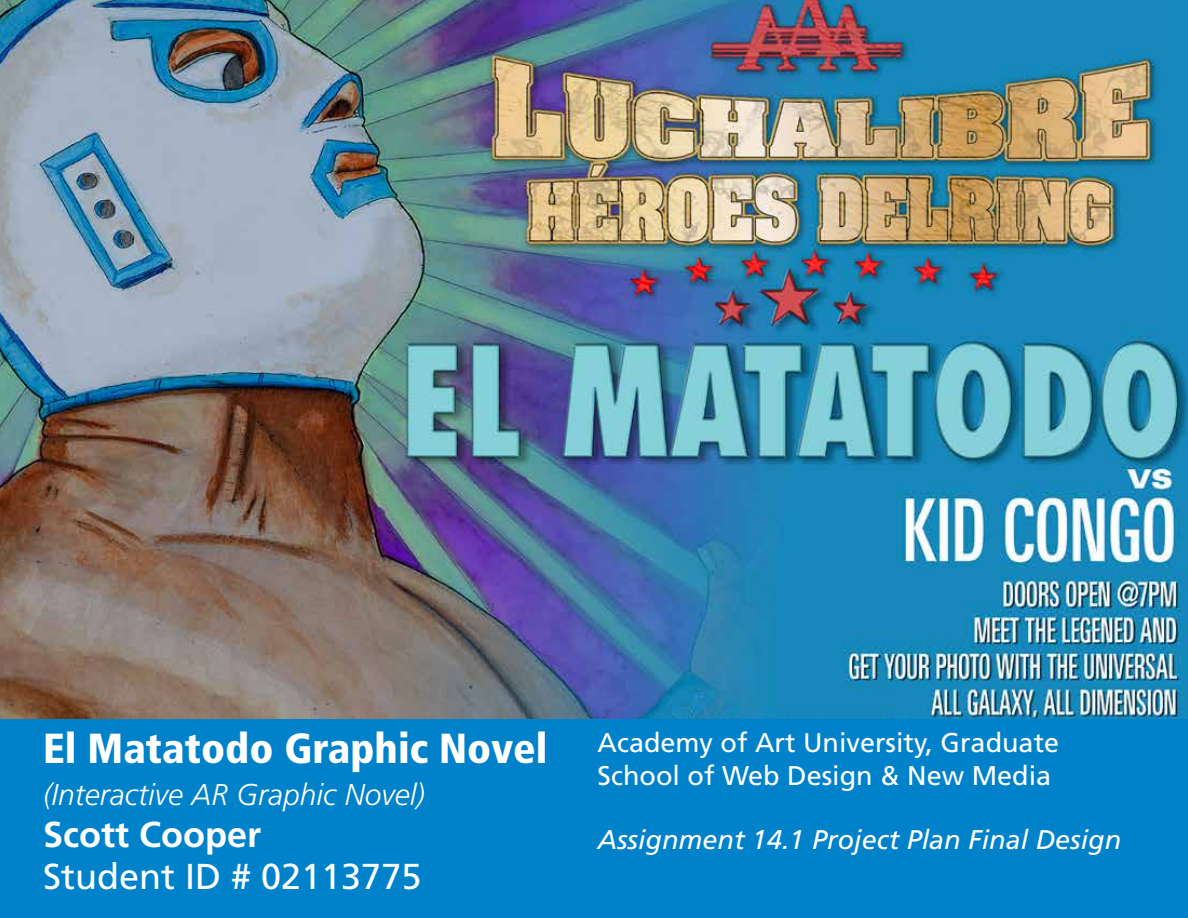
<style>
.page{position:relative;width:1188px;height:918px;background:#fff}
.page>*{position:absolute;margin:0;border:0;box-sizing:border-box;transform-origin:0 0}
.t1{font:900 condensed 42px "Frutiger LT Std";color:#fff}
.t2{font:36px "Frutiger LT Std";color:#fff}
.t3{font:700 36px "Frutiger LT Std";color:#fff}
.t4{font:italic 300 30px "Frutiger LT Std";color:#fff}
.t5{font:27px/33px "Frutiger LT Std";color:#fff}
.t6{font:italic 27px "Frutiger LT Std";color:#fff}
</style>
<div class="page">
<img style="left:0;top:0;width:1188px;height:720px">
<div style="left:0;top:720px;width:1188px;height:198px;background:#0082cb"></div>
<h1 class="t1" style="left:43px;top:723px;width:506px">El Matatodo Graphic Novel</h1>
<p class="t4" style="left:43px;top:778px;width:383px">(Interactive AR Graphic Novel)</p>
<h2 class="t3" style="left:43px;top:813px;width:220px">Scott Cooper</h2>
<h2 class="t2" style="left:43px;top:855px;width:380px">Student ID # 02113775</h2>
<p class="t5" style="left:598px;top:726px;width:463px">Academy of Art University, Graduate<br>School of Web Design &amp; New Media</p>
<p class="t6" style="left:598px;top:824px;width:525px">Assignment 14.1 Project Plan Final Design</p>
</div>
